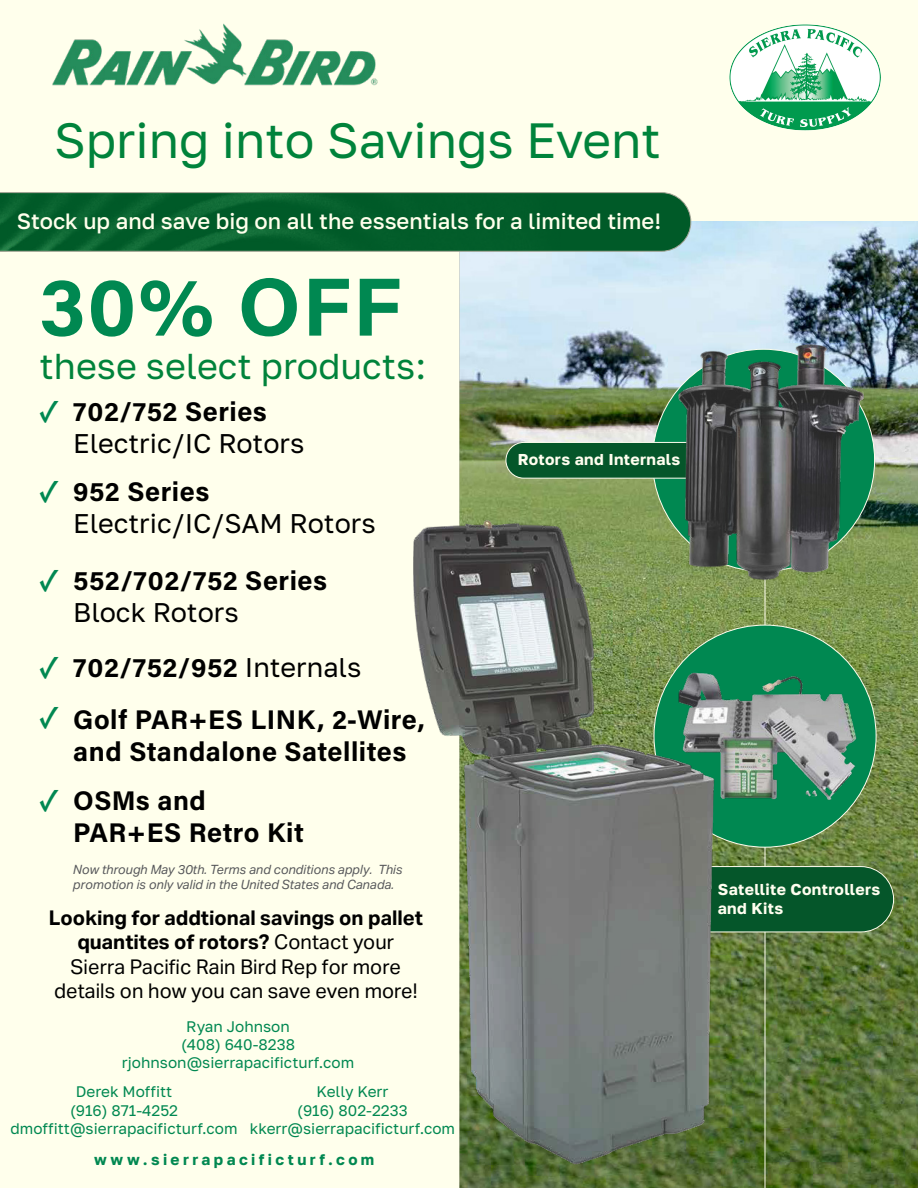
<style>
.page{position:relative;width:918px;height:1188px;background:#ffffec}
.page>*{position:absolute;margin:0;border:0;box-sizing:border-box;transform-origin:0 0}
.t1{font:700 82.5px "Acumin Pro";color:#008851}
.t2{font:49.5px "Golos Text";color:#00833b}
.t3{font:36px "Golos Text";color:#00833b}
.t4{font:700 27px/32.4px "Acumin Pro";letter-spacing:.02em;color:#000;text-align:center}
.t5{font:27px "Golos Text";color:#000}
.t6{font:500 22.2px "Golos Text";color:#ffffec}
.t7{font:20.25px/24.3px "Aktiv Grotesk";color:#000;text-align:center}
.t8{font:700 15.75px/18.9px "Golos Text";letter-spacing:.02em;color:#fffeef}
.t9{font:15.3px/18.3px "Golos Text";color:#008851;text-align:center}
.t10{font:700 15.3px "Golos Text";letter-spacing:.225em;color:#008851}
.t11{font:italic 12.75px/15.3px "Aktiv Grotesk";color:#57585b}
.s1{color:#008851}
.s2{font-family:"Golos Text";font-weight:400}
.s3{font-weight:700}
</style>
<div class="page">
<img style="left:459px;top:222px;width:459px;height:966px">
<div style="left:654px;top:625px;width:222px;height:222px;background:#008851;border-radius:50%"></div>
<div style="left:668px;top:867px;width:226px;height:65px;background:#05562a;border-radius:33px"></div>
<div style="left:668px;top:866px;width:226px;height:66px;border:1px solid #fffeef;border-radius:33px"></div>
<div style="left:506px;top:442px;width:201px;height:36px;background:#05562a;border-radius:18px"></div>
<div style="left:506px;top:442px;width:202px;height:37px;border:1px solid #fffeef;border-radius:18px"></div>
<img style="left:660px;top:336px;width:224px;height:262px">
<img style="left:413px;top:483px;width:382px;height:705px">
<img style="left:679px;top:629px;width:179px;height:191px">
<svg style="left:0;top:192px;width:691px;height:60px;background:#0b6131"></svg>
<img style="left:52px;top:23px;width:326px;height:63px">
<img style="left:729px;top:24px;width:152px;height:107px">
<h2 class="t2" style="left:54px;top:110px;width:609px">Spring into Savings Event</h2>
<h3 class="t6" style="left:17px;top:207px;width:646px">Stock up and save big on all the essentials for a limited time!</h3>
<h1 class="t1" style="left:40px;top:249px;width:363px">30% OFF</h1>
<h3 class="t3" style="left:40px;top:344px;width:388px">these select products:</h3>
<h3 class="t4" style="left:40px;top:394px;width:229px"><span class="s1">✓</span> 702/752 Series</h3>
<h3 class="t5" style="left:73px;top:428px;width:233px">Electric/IC Rotors</h3>
<h3 class="t4" style="left:40px;top:474px;width:171px"><span class="s1">✓</span> 952 Series</h3>
<h3 class="t5" style="left:73px;top:507px;width:304px">Electric/IC/SAM Rotors</h3>
<h3 class="t4" style="left:40px;top:563px;width:289px"><span class="s1">✓</span> 552/702/752 Series</h3>
<h3 class="t5" style="left:73px;top:596px;width:167px">Block Rotors</h3>
<h3 class="t4" style="left:40px;top:650px;width:323px"><span class="s1">✓</span> 702/752/952 <span class="s2">Internals</span></h3>
<h3 class="t4" style="left:40px;top:702px;width:387px"><span class="s1">✓</span> Golf PAR+ES LINK, 2-Wire, and Standalone Satellites</h3>
<h3 class="t4" style="left:73px;top:783px;width:232px;text-align:left;text-indent:-34px"><span class="s1">✓</span> OSMs and<br>PAR+ES Retro Kit</h3>
<p class="t11" style="left:73px;top:862px;width:331px">Now through May 30th. Terms and conditions apply. This promotion is only valid in the United States and Canada.</p>
<h3 class="t7" style="left:49px;top:906px;width:376px"><span class="s3">Looking for addtional savings on pallet quantites of rotors?</span> Contact your Sierra Pacific Rain Bird Rep for more details on how you can save even more!</h3>
<p class="t9" style="left:122px;top:1017px;width:234px">Ryan Johnson<br>(408) 640-8238 rjohnson@sierrapacificturf.com</p>
<p class="t9" style="left:11px;top:1083px;width:229px">Derek Moffitt<br>(916) 871-4252 dmoffitt@sierrapacificturf.com</p>
<p class="t9" style="left:250px;top:1083px;width:207px">Kelly Kerr<br>(916) 802-2233 kkerr@sierrapacificturf.com</p>
<p class="t10" style="left:94px;top:1150px;width:282px">www.sierrapacificturf.com</p>
<p class="t8" style="left:518px;top:450px;width:164px">Rotors and Internals</p>
<p class="t8" style="left:718px;top:880px;width:164px">Satellite Controllers and Kits</p>
</div>
